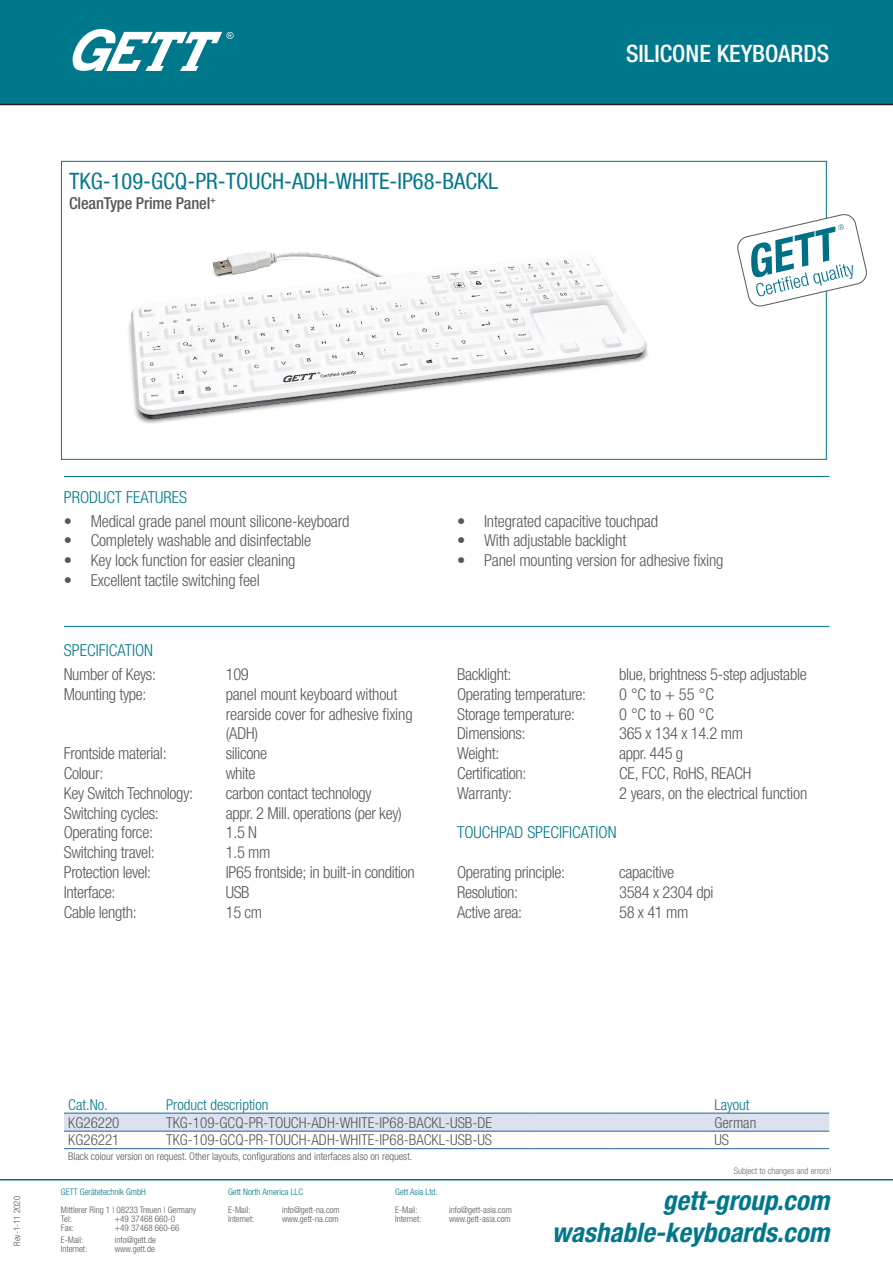
<style>
.page{position:relative;width:893px;height:1263px;background:#fff}
.page>*{position:absolute;margin:0;border:0;box-sizing:border-box;transform-origin:0 0}
.t1{font:italic 700 condensed 27px "Helvetica Neue LT Pro";color:#00788b}
.t2{font:500 condensed 24px "Helvetica Neue LT Com";color:#fff}
.t3{font:condensed 22.5px "Helvetica Neue LT Com";color:#00788b}
.t4{font:300 condensed 16.5px/19.8px "Helvetica Neue LT Com";letter-spacing:-.02em;color:#57585a}
.t5{font:300 condensed 16.5px "Helvetica Neue LT Com";color:#00788b}
.t6{font:500 condensed 16.5px "Helvetica Neue LT Com";letter-spacing:-.01em;color:#57585a}
.t7{font:300 condensed 15px "Helvetica Neue LT Com";color:#57585a}
.t8{font:300 condensed 15px "Helvetica Neue LT Com";color:#00788b}
.t9{font:300 condensed 10.5px "Helvetica Neue LT Com";color:#57585a}
.t10{font:300 condensed 9px/9px "Helvetica Neue LT Com";color:#57585a}
.t11{font:300 condensed 9px "Helvetica Neue LT Com";color:#00788b}
.t12{font:300 condensed 9px "Helvetica Neue LT Com";color:#6c6d70}
</style>
<div class="page">
<hr style="left:64px;top:626px;width:765px;height:1px;background:#00788b">
<hr style="left:64px;top:476px;width:765px;height:1px;background:#00788b">
<svg style="left:64px;top:1112px;width:765px;height:19px;background:#d6dcec"></svg>
<hr style="left:64px;top:1113px;width:98px;height:1px;background:#27609d">
<hr style="left:162px;top:1113px;width:370px;height:1px;background:#27609d">
<hr style="left:532px;top:1113px;width:76px;height:1px;background:#27609d">
<hr style="left:608px;top:1113px;width:102px;height:1px;background:#27609d">
<hr style="left:710px;top:1113px;width:119px;height:1px;background:#27609d">
<hr style="left:64px;top:1131px;width:98px;height:1px;background:#27609d">
<hr style="left:162px;top:1131px;width:370px;height:1px;background:#27609d">
<hr style="left:532px;top:1131px;width:76px;height:1px;background:#27609d">
<hr style="left:608px;top:1131px;width:102px;height:1px;background:#27609d">
<hr style="left:710px;top:1131px;width:119px;height:1px;background:#27609d">
<hr style="left:64px;top:1148px;width:98px;height:1px;background:#27609d">
<hr style="left:162px;top:1148px;width:370px;height:1px;background:#27609d">
<hr style="left:532px;top:1148px;width:76px;height:1px;background:#27609d">
<hr style="left:608px;top:1148px;width:102px;height:1px;background:#27609d">
<hr style="left:710px;top:1148px;width:119px;height:1px;background:#27609d">
<img style="left:128px;top:251px;width:520px;height:173px">
<svg style="left:737px;top:213px;width:130px;height:94px"></svg>
<div style="left:0;top:0;width:893px;height:105px;background:#00788b"></div>
<svg style="left:73px;top:29px;width:161px;height:42px"></svg>
<hr style="left:0;top:1179px;width:893px;height:1px;background:#00788b">
<p class="t3" style="left:69px;top:167px;width:431px">TKG-109-GCQ-PR-TOUCH-ADH-WHITE-IP68-BACKL</p>
<p class="t6" style="left:69px;top:193px;width:148px">CleanType Prime Panel<sup>+</sup></p>
<p class="t2" style="left:626px;top:39px;width:205px">SILICONE KEYBOARDS</p>
<p class="t5" style="left:64px;top:488px;width:125px">PRODUCT FEATURES</p>
<p class="t4" style="left:64px;top:511px;width:287px">• Medical grade panel mount silicone-keyboard</p>
<p class="t4" style="left:64px;top:531px;width:249px">• Completely washable and disinfectable</p>
<p class="t4" style="left:64px;top:550px;width:233px">• Key lock function for easier cleaning</p>
<p class="t4" style="left:64px;top:570px;width:198px">• Excellent tactile switching feel</p>
<p class="t5" style="left:64px;top:640px;width:91px">SPECIFICATION</p>
<p class="t4" style="left:64px;top:664px;width:94px">Number of Keys:</p>
<p class="t4" style="left:226px;top:664px;width:25px">109</p>
<p class="t4" style="left:64px;top:684px;width:84px">Mounting type:</p>
<p class="t4" style="left:226px;top:684px;width:188px">panel mount keyboard without rearside cover for adhesive fixing (ADH)</p>
<p class="t4" style="left:64px;top:743px;width:104px">Frontside material:</p>
<p class="t4" style="left:226px;top:743px;width:43px">silicone</p>
<p class="t4" style="left:64px;top:763px;width:41px">Colour:</p>
<p class="t4" style="left:226px;top:763px;width:31px">white</p>
<p class="t4" style="left:64px;top:783px;width:131px">Key Switch Technology:</p>
<p class="t4" style="left:226px;top:783px;width:147px">carbon contact technology</p>
<p class="t4" style="left:64px;top:803px;width:97px">Switching cycles:</p>
<p class="t4" style="left:226px;top:803px;width:178px">appr. 2 Mill. operations (per key)</p>
<p class="t4" style="left:64px;top:822px;width:91px">Operating force:</p>
<p class="t4" style="left:226px;top:822px;width:33px">1.5 N</p>
<p class="t4" style="left:64px;top:842px;width:92px">Switching travel:</p>
<p class="t4" style="left:226px;top:842px;width:46px">1.5 mm</p>
<p class="t4" style="left:64px;top:862px;width:89px">Protection level:</p>
<p class="t4" style="left:226px;top:862px;width:191px">IP65 frontside; in built-in condition</p>
<p class="t4" style="left:64px;top:882px;width:53px">Interface:</p>
<p class="t4" style="left:226px;top:882px;width:25px">USB</p>
<p class="t4" style="left:64px;top:902px;width:75px">Cable length:</p>
<p class="t4" style="left:226px;top:902px;width:38px">15 cm</p>
<p class="t4" style="left:457px;top:511px;width:203px">• Integrated capacitive touchpad</p>
<p class="t4" style="left:457px;top:531px;width:171px">• With adjustable backlight</p>
<p class="t4" style="left:457px;top:550px;width:268px">• Panel mounting version for adhesive fixing</p>
<p class="t4" style="left:457px;top:664px;width:56px">Backlight:</p>
<p class="t4" style="left:619px;top:664px;width:189px">blue, brightness 5-step adjustable</p>
<p class="t4" style="left:457px;top:684px;width:131px">Operating temperature:</p>
<p class="t4" style="left:619px;top:684px;width:96px">0 °C to + 55 °C</p>
<p class="t4" style="left:457px;top:704px;width:119px">Storage temperature:</p>
<p class="t4" style="left:619px;top:704px;width:96px">0 °C to + 60 °C</p>
<p class="t4" style="left:457px;top:723px;width:70px">Dimensions:</p>
<p class="t4" style="left:619px;top:723px;width:125px">365 x 134 x 14.2 mm</p>
<p class="t4" style="left:457px;top:743px;width:44px">Weight:</p>
<p class="t4" style="left:619px;top:743px;width:66px">appr. 445 g</p>
<p class="t4" style="left:457px;top:763px;width:71px">Certification:</p>
<p class="t4" style="left:619px;top:763px;width:134px">CE, FCC, RoHS, REACH</p>
<p class="t4" style="left:457px;top:783px;width:56px">Warranty:</p>
<p class="t4" style="left:619px;top:783px;width:190px">2 years, on the electrical function</p>
<p class="t5" style="left:457px;top:823px;width:161px">TOUCHPAD SPECIFICATION</p>
<p class="t4" style="left:457px;top:862px;width:109px">Operating principle:</p>
<p class="t4" style="left:619px;top:862px;width:57px">capacitive</p>
<p class="t4" style="left:457px;top:882px;width:63px">Resolution:</p>
<p class="t4" style="left:619px;top:882px;width:96px">3584 x 2304 dpi</p>
<p class="t4" style="left:457px;top:902px;width:67px">Active area:</p>
<p class="t4" style="left:619px;top:902px;width:71px">58 x 41 mm</p>
<p class="t10" style="left:13px;top:1246px;width:52px;rotate:-90deg">Rev-1-11 2020</p>
<p class="t8" style="left:68px;top:1096px;width:41px">Cat.No.</p>
<p class="t8" style="left:166px;top:1096px;width:104px">Product description</p>
<p class="t8" style="left:714px;top:1096px;width:37px">Layout</p>
<p class="t7" style="left:68px;top:1113px;width:53px">KG26220</p>
<p class="t7" style="left:166px;top:1113px;width:328px">TKG-109-GCQ-PR-TOUCH-ADH-WHITE-IP68-BACKL-USB-DE</p>
<p class="t7" style="left:714px;top:1113px;width:43px">German</p>
<p class="t7" style="left:68px;top:1131px;width:53px">KG26221</p>
<p class="t7" style="left:166px;top:1131px;width:328px">TKG-109-GCQ-PR-TOUCH-ADH-WHITE-IP68-BACKL-USB-US</p>
<p class="t7" style="left:714px;top:1131px;width:16px">US</p>
<p class="t9" style="left:68px;top:1150px;width:346px">Black colour version on request. Other layouts, configurations and interfaces also on request.</p>
<p class="t11" style="left:61px;top:1186px;width:86px">GETT Gerätetechnik GmbH</p>
<p class="t10" style="left:61px;top:1205px;width:137px">Mittlerer Ring 1 | 08233 Treuen | Germany<br>Tel:</p>
<p class="t10" style="left:115px;top:1214px;width:62px">+49 37468 660-0</p>
<p class="t10" style="left:61px;top:1223px;width:15px">Fax:</p>
<p class="t10" style="left:115px;top:1223px;width:66px">+49 37468 660-66</p>
<p class="t10" style="left:61px;top:1235px;width:24px">E-Mail:</p>
<p class="t10" style="left:115px;top:1235px;width:43px">info@gett.de</p>
<p class="t10" style="left:61px;top:1244px;width:28px">Internet:</p>
<p class="t10" style="left:115px;top:1244px;width:41px">www.gett.de</p>
<p class="t11" style="left:228px;top:1186px;width:76px">Gett North America LLC</p>
<p class="t10" style="left:228px;top:1205px;width:24px">E-Mail:</p>
<p class="t10" style="left:282px;top:1205px;width:59px">info@gett-na.com</p>
<p class="t10" style="left:228px;top:1214px;width:28px">Internet:</p>
<p class="t10" style="left:282px;top:1214px;width:58px">www.gett-na.com</p>
<p class="t11" style="left:395px;top:1186px;width:44px">Gett Asia Ltd.</p>
<p class="t10" style="left:395px;top:1205px;width:24px">E-Mail:</p>
<p class="t10" style="left:449px;top:1205px;width:64px">info@gett-asia.com</p>
<p class="t10" style="left:395px;top:1214px;width:28px">Internet:</p>
<p class="t10" style="left:449px;top:1214px;width:63px">www.gett-asia.com</p>
<p class="t12" style="left:734px;top:1166px;width:99px">Subject to changes and errors!</p>
<p class="t1" style="left:663px;top:1185px;width:168px">gett-group.com</p>
<p class="t1" style="left:552px;top:1217px;width:279px">washable-keyboards.com</p>
</div>
